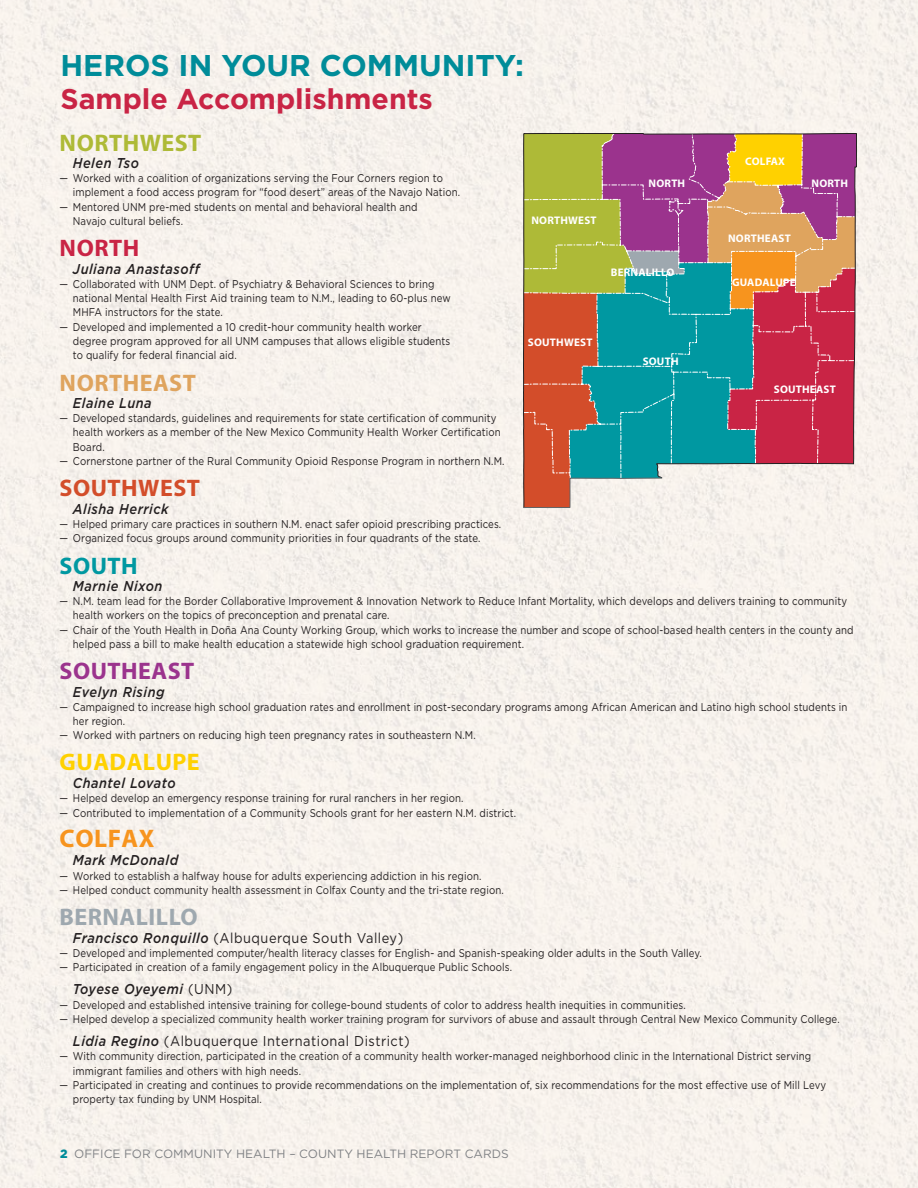
<style>
.page{position:relative;width:918px;height:1188px;background:#fff}
.page>*{position:absolute;margin:0;border:0;box-sizing:border-box;transform-origin:0 0}
.t1{font:700 30px "Gotham";color:#008c99}
.t2{font:700 28.5px "Gotham";color:#c92445}
.t3{font:700 25.5px "Myriad Pro";letter-spacing:.02em;color:#f7941e}
.t4{font:700 24px "Myriad Pro";letter-spacing:.02em;color:#9ea8af}
.t5{font:700 24px "Myriad Pro";letter-spacing:.02em;color:#aeba37}
.t6{font:700 24px "Myriad Pro";letter-spacing:.02em;color:#dfa45e}
.t7{font:700 24px "Myriad Pro";letter-spacing:.02em;color:#d34d2a}
.t8{font:700 24px "Myriad Pro";letter-spacing:.02em;color:#9b338d}
.t9{font:700 24px "Myriad Pro";letter-spacing:.02em;color:#ffd100}
.t10{font:700 24px "Myriad Pro";letter-spacing:.02em;color:#c92445}
.t11{font:700 24px "Myriad Pro";letter-spacing:.02em;color:#0098a1}
.t12{font:italic 500 14.25px "Gotham";letter-spacing:.04em;color:#231f20;scale:.9 1}
.t13{font:14.25px "Gotham";letter-spacing:.04em;color:#231f20;scale:.9 1}
.t14{font:italic 500 14.25px "Gotham";letter-spacing:.02em;color:#231f20;scale:.9 1}
.t15{font:12px "Gotham";color:#808285}
.t16{font:11.25px/14.2px "Gotham";letter-spacing:.01em;color:#231f20;scale:.86 1}
.t17{font:700 11.1px "Myriad Pro";letter-spacing:.02em;color:#fff}
.s1{font-weight:500;font-style:italic}
.s2{font-weight:400;font-style:normal}
.s3{font-weight:900;color:#008c99}
</style>
<div class="page">
<img style="left:0;top:0;width:918px;height:1188px">
<svg style="left:523px;top:508px;width:333px;height:55px"></svg>
<svg style="left:523px;top:133px;width:334px;height:375px;background:#988074"></svg>
<h1 class="t1" style="left:60px;top:46px;width:465px">HEROS IN YOUR COMMUNITY:</h1>
<h2 class="t2" style="left:60px;top:80px;width:374px">Sample Accomplishments</h2>
<h3 class="t5" style="left:60px;top:127px;width:143px">NORTHWEST</h3>
<p class="t12" style="left:73px;top:153px;width:75px">Helen Tso</p>
<p class="t16" style="left:73px;top:171px;width:450px;text-indent:-13px">— Worked with a coalition of organizations serving the Four Corners region to implement a food access program for “food desert” areas of the Navajo Nation.</p>
<p class="t16" style="left:73px;top:199px;width:402px;text-indent:-13px">— Mentored UNM pre-med students on mental and behavioral health and<br>Navajo cultural beliefs.</p>
<h3 class="t10" style="left:60px;top:233px;width:81px">NORTH</h3>
<p class="t12" style="left:73px;top:259px;width:143px">Juliana Anastasoff</p>
<p class="t16" style="left:73px;top:276px;width:441px;text-indent:-13px">— Collaborated with UNM Dept. of Psychiatry &amp; Behavioral Sciences to bring national Mental Health First Aid training team to N.M., leading to 60-plus new<br>MHFA instructors for the state.</p>
<p class="t16" style="left:73px;top:319px;width:440px;text-indent:-13px">— Developed and implemented a 10 credit-hour community health worker degree program approved for all UNM campuses that allows eligible students to qualify for federal financial aid.</p>
<h3 class="t6" style="left:60px;top:367px;width:138px">NORTHEAST</h3>
<p class="t12" style="left:73px;top:393px;width:89px">Elaine Luna</p>
<p class="t16" style="left:73px;top:411px;width:499px;text-indent:-13px">— Developed standards, guidelines and requirements for state certification of community health workers as a member of the New Mexico Community Health Worker Certification<br>Board.</p>
<p class="t16" style="left:59px;top:453px;width:518px">— Cornerstone partner of the Rural Community Opioid Response Program in northern N.M.</p>
<h3 class="t7" style="left:60px;top:473px;width:142px">SOUTHWEST</h3>
<p class="t12" style="left:73px;top:499px;width:108px">Alisha Herrick</p>
<p class="t16" style="left:59px;top:516px;width:514px">— Helped primary care practices in southern N.M. enact safer opioid prescribing practices.</p>
<p class="t16" style="left:59px;top:531px;width:489px">— Organized focus groups around community priorities in four quadrants of the state.</p>
<h3 class="t11" style="left:60px;top:550px;width:80px">SOUTH</h3>
<p class="t12" style="left:73px;top:576px;width:101px">Marnie Nixon</p>
<p class="t16" style="left:73px;top:594px;width:902px;text-indent:-13px">— N.M. team lead for the Border Collaborative Improvement &amp; Innovation Network to Reduce Infant Mortality, which develops and delivers training to community health workers on the topics of preconception and prenatal care.</p>
<p class="t16" style="left:73px;top:622px;width:909px;text-indent:-13px">— Chair of the Youth Health in Doña Ana County Working Group, which works to increase the number and scope of school-based health centers in the county and helped pass a bill to make health education a statewide high school graduation requirement.</p>
<h3 class="t8" style="left:60px;top:656px;width:136px">SOUTHEAST</h3>
<p class="t12" style="left:73px;top:682px;width:104px">Evelyn Rising</p>
<p class="t16" style="left:73px;top:699px;width:902px;text-indent:-13px">— Campaigned to increase high school graduation rates and enrollment in post-secondary programs among African American and Latino high school students in her region .</p>
<p class="t16" style="left:59px;top:728px;width:486px">— Worked with partners on reducing high teen pregnancy rates in southeastern N .M .</p>
<h3 class="t9" style="left:60px;top:746px;width:142px">GUADALUPE</h3>
<p class="t12" style="left:73px;top:774px;width:116px">Chantel Lovato</p>
<p class="t16" style="left:59px;top:791px;width:472px">— Helped develop an emergency response training for rural ranchers in her region .</p>
<p class="t16" style="left:59px;top:805px;width:533px">— Contributed to implementation of a Community Schools grant for her eastern N .M . district .</p>
<h3 class="t3" style="left:60px;top:822px;width:96px">COLFAX</h3>
<p class="t12" style="left:73px;top:851px;width:119px">Mark McDonald</p>
<p class="t16" style="left:59px;top:868px;width:491px">— Worked to establish a halfway house for adults experiencing addiction in his region.</p>
<p class="t16" style="left:59px;top:882px;width:517px">— Helped conduct community health assessment in Colfax County and the tri-state region.</p>
<h3 class="t4" style="left:60px;top:902px;width:140px">BERNALILLO</h3>
<p class="t13" style="left:73px;top:928px;width:369px"><span class="s1">Francisco Ronquillo</span> (Albuquerque South Valley)</p>
<p class="t16" style="left:59px;top:945px;width:747px">— Developed and implemented computer/health literacy classes for English- and Spanish-speaking older adults in the South Valley.</p>
<p class="t16" style="left:59px;top:960px;width:526px">— Participated in creation of a family engagement policy in the Albuquerque Public Schools.</p>
<p class="t14" style="left:73px;top:980px;width:179px">Toyese Oyeyemi <span class="s2">(UNM)</span></p>
<p class="t16" style="left:59px;top:997px;width:728px">— Developed and established intensive training for college-bound students of color to address health inequities in communities.</p>
<p class="t16" style="left:59px;top:1011px;width:907px">— Helped develop a specialized community health worker training program for survivors of abuse and assault through Central New Mexico Community College.</p>
<p class="t13" style="left:73px;top:1032px;width:376px"><span class="s1">Lidia Regino</span> (Albuquerque International District)</p>
<p class="t16" style="left:73px;top:1049px;width:860px;text-indent:-13px">— With community direction, participated in the creation of a community health worker-managed neighborhood clinic in the International District serving immigrant families and others with high needs.</p>
<p class="t16" style="left:73px;top:1077px;width:877px;text-indent:-13px">— Participated in creating and continues to provide recommendations on the implementation of, six recommendations for the most effective use of Mill Levy property tax funding by UNM Hospital.</p>
<p class="t17" style="left:745px;top:154px;width:41px">COLFAX</p>
<p class="t17" style="left:649px;top:176px;width:38px">NORTH</p>
<p class="t17" style="left:812px;top:176px;width:38px">NORTH</p>
<p class="t17" style="left:531px;top:213px;width:67px">NORTHWEST</p>
<p class="t17" style="left:728px;top:231px;width:64px">NORTHEAST</p>
<p class="t17" style="left:611px;top:265px;width:65px">BERNALILLO</p>
<p class="t17" style="left:732px;top:275px;width:65px">GUADALUPE</p>
<p class="t17" style="left:528px;top:335px;width:66px">SOUTHWEST</p>
<p class="t17" style="left:643px;top:355px;width:37px">SOUTH</p>
<p class="t17" style="left:774px;top:382px;width:63px">SOUTHEAST</p>
<p class="t15" style="left:60px;top:1146px;width:450px"><span class="s3">2</span> OFFICE FOR COMMUNITY HEALTH – COUNTY HEALTH REPORT CARDS</p>
</div>
